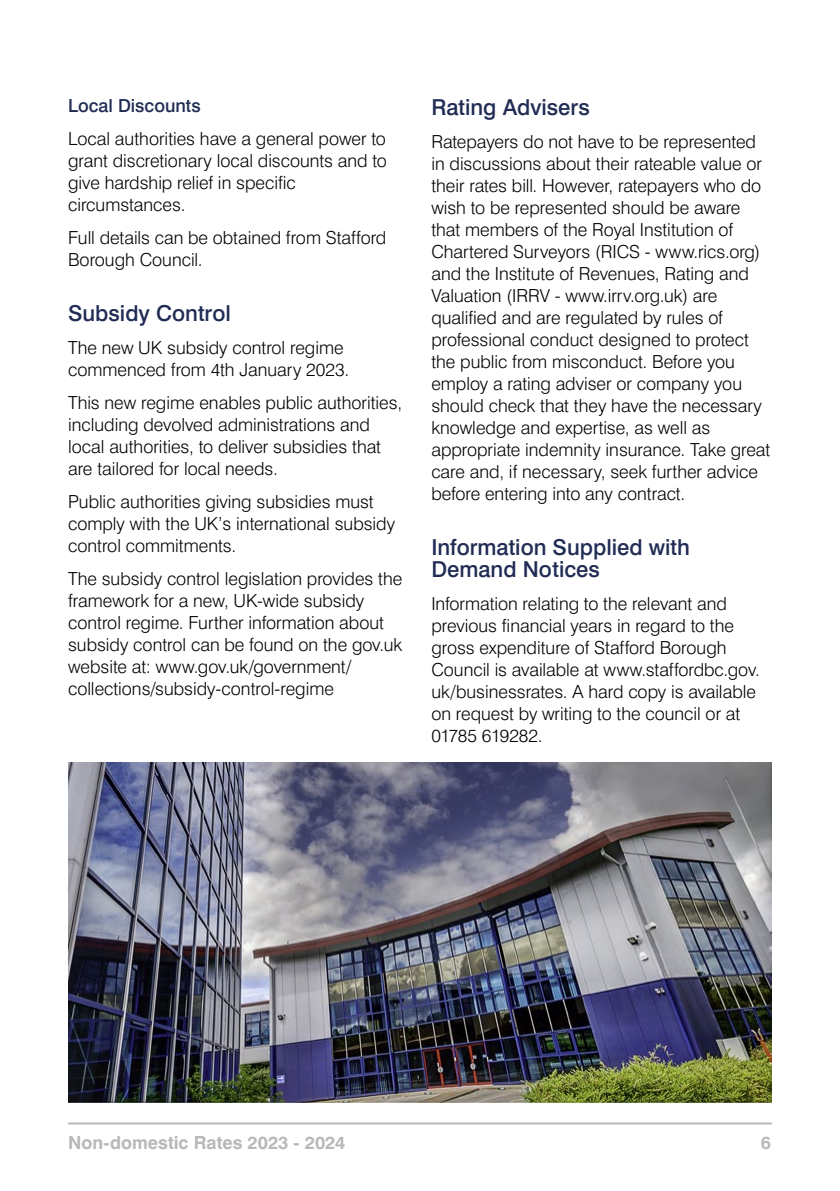
<style>
.page{position:relative;width:840px;height:1191px;background:#fff}
.page>*{position:absolute;margin:0;border:0;box-sizing:border-box;transform-origin:0 0}
.t1{font:500 22px/22px "Swiss 721 BT";color:#212c55}
.t2{font:300 18px/22px "Swiss 721 BT";color:#000}
.t3{font:700 18px "Swiss 721 BT";color:#b9b8b8}
.t4{font:500 18px "Swiss 721 BT";color:#212c55}
</style>
<div class="page">
<hr style="left:68px;top:1122px;width:703px;height:2px;background:#b9b8b8">
<img style="left:68px;top:763px;width:703px;height:339px">
<p class="t4" style="left:68px;top:94px;width:134px">Local Discounts</p>
<p class="t2" style="left:68px;top:127px;width:320px">Local authorities have a general power to grant discretionary local discounts and to give hardship relief in specific circumstances.</p>
<p class="t2" style="left:68px;top:226px;width:319px">Full details can be obtained from Stafford<br>Borough Council.</p>
<p class="t1" style="left:68px;top:301px;width:164px">Subsidy Control</p>
<p class="t2" style="left:68px;top:336px;width:282px">The new UK subsidy control regime commenced from 4th January 2023.</p>
<p class="t2" style="left:68px;top:391px;width:335px">This new regime enables public authorities, including devolved administrations and local authorities, to deliver subsidies that are tailored for local needs.</p>
<p class="t2" style="left:68px;top:490px;width:328px">Public authorities giving subsidies must comply with the UK’s international subsidy control commitments.</p>
<p class="t2" style="left:68px;top:567px;width:335px">The subsidy control legislation provides the framework for a new, UK-wide subsidy control regime. Further information about subsidy control can be found on the gov.uk website at: www.gov.uk/government/ collections/subsidy-control-regime</p>
<p class="t1" style="left:431px;top:96px;width:160px">Rating Advisers</p>
<p class="t2" style="left:431px;top:130px;width:340px">Ratepayers do not have to be represented in discussions about their rateable value or their rates bill. However, ratepayers who do wish to be represented should be aware that members of the Royal Institution of Chartered Surveyors (RICS - www.rics.org) and the Institute of Revenues, Rating and Valuation (IRRV - www.irrv.org.uk) are qualified and are regulated by rules of professional conduct designed to protect the public from misconduct. Before you employ a rating adviser or company you should check that they have the necessary knowledge and expertise, as well as appropriate indemnity insurance. Take great care and, if necessary, seek further advice before entering into any contract.</p>
<p class="t1" style="left:431px;top:536px;width:260px">Information Supplied with<br>Demand Notices</p>
<p class="t2" style="left:431px;top:592px;width:330px">Information relating to the relevant and previous financial years in regard to the gross expenditure of Stafford Borough Council is available at www.staffordbc.gov. uk/businessrates. A hard copy is available on request by writing to the council or at 01785 619282.</p>
<p class="t3" style="left:68px;top:1131px;width:279px">Non-domestic Rates 2023 - 2024</p>
<p class="t3" style="left:760px;top:1131px;width:12px">6</p>
</div>
